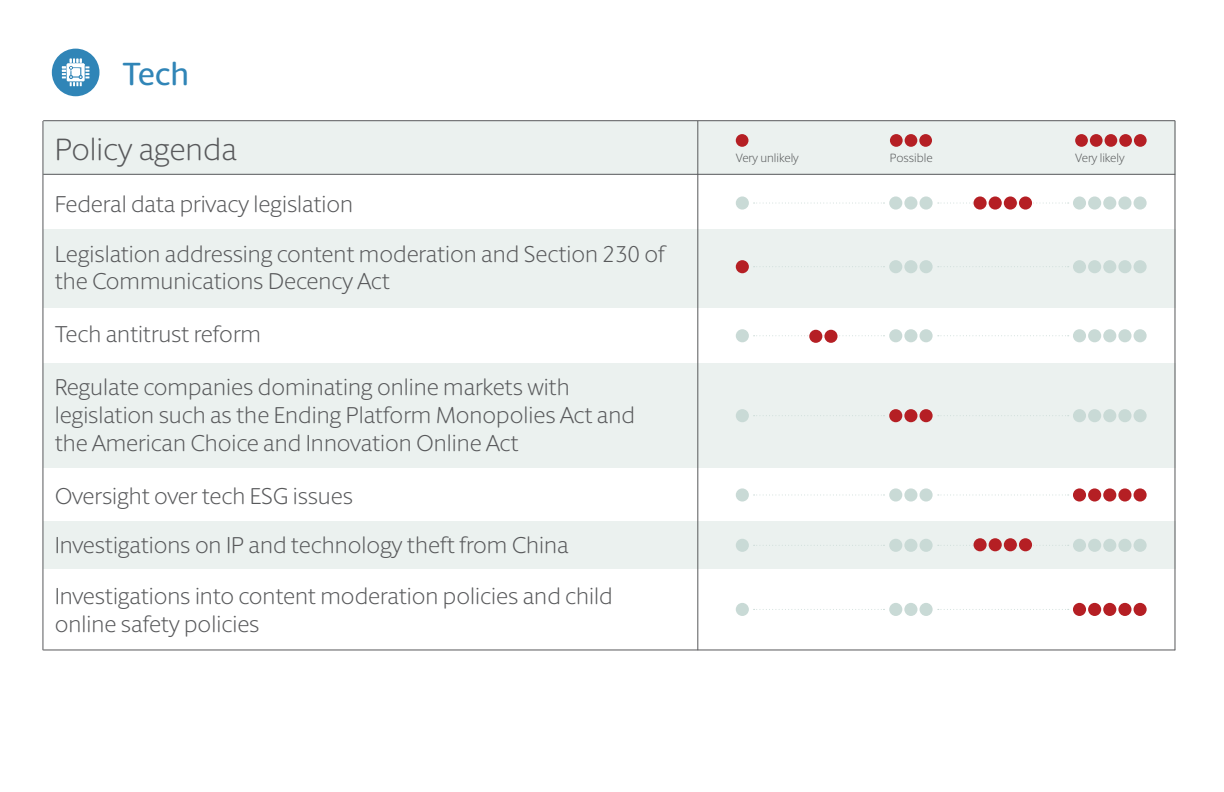
<style>
.page{position:relative;width:1224px;height:792px;background:#fff}
.page>*{position:absolute;margin:0;border:0;box-sizing:border-box;transform-origin:0 0}
.t1{font:500 32.2px "Berlingske Sans Round";color:#3085b7}
.t2{font:300 30.9px "Berlingske Sans Round";color:#58595b}
.t3{font:300 23px/27.6px "Berlingske Sans Round";color:#58595b}
.t4{font:300 12px "Berlingske Sans Round";color:#585a5b}
</style>
<div class="page">
<div style="left:52px;top:49px;width:48px;height:47px;background:#3085b7;border-radius:50%"></div>
<svg style="left:62px;top:59px;width:27px;height:27px"></svg>
<div style="left:43px;top:230px;width:1132px;height:78px;background:#ebf1ef"></div>
<div style="left:43px;top:363px;width:1132px;height:105px;background:#ebf1ef"></div>
<div style="left:43px;top:521px;width:1132px;height:48px;background:#ebf1ef"></div>
<div style="left:43px;top:121px;width:1132px;height:54px;background:#ebf1ef"></div>
<hr style="left:43px;top:174px;width:1132px;height:1px;background:#58595b">
<hr style="left:43px;top:120px;width:1132px;height:1px;background:#58595b">
<hr style="left:43px;top:650px;width:1132px;height:1px;background:#58595b">
<hr style="left:698px;top:121px;width:1px;height:529px;background:#58595b">
<hr style="left:43px;top:121px;width:1px;height:529px;background:#58595b">
<hr style="left:1175px;top:121px;width:1px;height:529px;background:#58595b">
<div style="left:736px;top:196px;width:13px;height:14px;background:#c9dad6;border-radius:50%"></div>
<div style="left:736px;top:260px;width:13px;height:13px;background:#b51f24;border-radius:50%"></div>
<div style="left:736px;top:603px;width:13px;height:13px;background:#c9dad6;border-radius:50%"></div>
<div style="left:736px;top:329px;width:13px;height:13px;background:#c9dad6;border-radius:50%"></div>
<div style="left:736px;top:409px;width:13px;height:13px;background:#c9dad6;border-radius:50%"></div>
<div style="left:736px;top:488px;width:13px;height:14px;background:#c9dad6;border-radius:50%"></div>
<div style="left:736px;top:539px;width:13px;height:13px;background:#c9dad6;border-radius:50%"></div>
<div style="left:1134px;top:196px;width:13px;height:14px;background:#c9dad6;border-radius:50%"></div>
<div style="left:1118px;top:196px;width:13px;height:14px;background:#c9dad6;border-radius:50%"></div>
<div style="left:1103px;top:196px;width:13px;height:14px;background:#c9dad6;border-radius:50%"></div>
<div style="left:1088px;top:196px;width:13px;height:14px;background:#c9dad6;border-radius:50%"></div>
<div style="left:1073px;top:196px;width:13px;height:14px;background:#c9dad6;border-radius:50%"></div>
<div style="left:1134px;top:260px;width:13px;height:13px;background:#c9dad6;border-radius:50%"></div>
<div style="left:1118px;top:260px;width:13px;height:13px;background:#c9dad6;border-radius:50%"></div>
<div style="left:1103px;top:260px;width:13px;height:13px;background:#c9dad6;border-radius:50%"></div>
<div style="left:1088px;top:260px;width:13px;height:13px;background:#c9dad6;border-radius:50%"></div>
<div style="left:1073px;top:260px;width:13px;height:13px;background:#c9dad6;border-radius:50%"></div>
<div style="left:1134px;top:603px;width:13px;height:13px;background:#b51f24;border-radius:50%"></div>
<div style="left:1118px;top:603px;width:13px;height:13px;background:#b51f24;border-radius:50%"></div>
<div style="left:1103px;top:603px;width:13px;height:13px;background:#b51f24;border-radius:50%"></div>
<div style="left:1088px;top:603px;width:13px;height:13px;background:#b51f24;border-radius:50%"></div>
<div style="left:1073px;top:603px;width:13px;height:13px;background:#b51f24;border-radius:50%"></div>
<div style="left:1134px;top:329px;width:13px;height:13px;background:#c9dad6;border-radius:50%"></div>
<div style="left:1118px;top:329px;width:13px;height:13px;background:#c9dad6;border-radius:50%"></div>
<div style="left:1103px;top:329px;width:13px;height:13px;background:#c9dad6;border-radius:50%"></div>
<div style="left:1088px;top:329px;width:13px;height:13px;background:#c9dad6;border-radius:50%"></div>
<div style="left:1073px;top:329px;width:13px;height:13px;background:#c9dad6;border-radius:50%"></div>
<div style="left:1134px;top:409px;width:13px;height:13px;background:#c9dad6;border-radius:50%"></div>
<div style="left:1118px;top:409px;width:13px;height:13px;background:#c9dad6;border-radius:50%"></div>
<div style="left:1103px;top:409px;width:13px;height:13px;background:#c9dad6;border-radius:50%"></div>
<div style="left:1088px;top:409px;width:13px;height:13px;background:#c9dad6;border-radius:50%"></div>
<div style="left:1073px;top:409px;width:13px;height:13px;background:#c9dad6;border-radius:50%"></div>
<div style="left:1134px;top:488px;width:13px;height:14px;background:#b51f24;border-radius:50%"></div>
<div style="left:1118px;top:488px;width:13px;height:14px;background:#b51f24;border-radius:50%"></div>
<div style="left:1103px;top:488px;width:13px;height:14px;background:#b51f24;border-radius:50%"></div>
<div style="left:1088px;top:488px;width:13px;height:14px;background:#b51f24;border-radius:50%"></div>
<div style="left:1073px;top:488px;width:13px;height:14px;background:#b51f24;border-radius:50%"></div>
<div style="left:1134px;top:539px;width:13px;height:13px;background:#c9dad6;border-radius:50%"></div>
<div style="left:1118px;top:539px;width:13px;height:13px;background:#c9dad6;border-radius:50%"></div>
<div style="left:1103px;top:539px;width:13px;height:13px;background:#c9dad6;border-radius:50%"></div>
<div style="left:1088px;top:539px;width:13px;height:13px;background:#c9dad6;border-radius:50%"></div>
<div style="left:1073px;top:539px;width:13px;height:13px;background:#c9dad6;border-radius:50%"></div>
<div style="left:920px;top:196px;width:13px;height:14px;background:#c9dad6;border-radius:50%"></div>
<div style="left:904px;top:196px;width:13px;height:14px;background:#c9dad6;border-radius:50%"></div>
<div style="left:889px;top:196px;width:13px;height:14px;background:#c9dad6;border-radius:50%"></div>
<div style="left:920px;top:260px;width:13px;height:13px;background:#c9dad6;border-radius:50%"></div>
<div style="left:904px;top:260px;width:13px;height:13px;background:#c9dad6;border-radius:50%"></div>
<div style="left:889px;top:260px;width:13px;height:13px;background:#c9dad6;border-radius:50%"></div>
<div style="left:920px;top:603px;width:13px;height:13px;background:#c9dad6;border-radius:50%"></div>
<div style="left:904px;top:603px;width:13px;height:13px;background:#c9dad6;border-radius:50%"></div>
<div style="left:889px;top:603px;width:13px;height:13px;background:#c9dad6;border-radius:50%"></div>
<div style="left:920px;top:329px;width:13px;height:13px;background:#c9dad6;border-radius:50%"></div>
<div style="left:904px;top:329px;width:13px;height:13px;background:#c9dad6;border-radius:50%"></div>
<div style="left:889px;top:329px;width:13px;height:13px;background:#c9dad6;border-radius:50%"></div>
<div style="left:920px;top:409px;width:13px;height:13px;background:#b51f24;border-radius:50%"></div>
<div style="left:904px;top:409px;width:13px;height:13px;background:#b51f24;border-radius:50%"></div>
<div style="left:889px;top:409px;width:13px;height:13px;background:#b51f24;border-radius:50%"></div>
<div style="left:920px;top:488px;width:13px;height:14px;background:#c9dad6;border-radius:50%"></div>
<div style="left:904px;top:488px;width:13px;height:14px;background:#c9dad6;border-radius:50%"></div>
<div style="left:889px;top:488px;width:13px;height:14px;background:#c9dad6;border-radius:50%"></div>
<div style="left:920px;top:539px;width:13px;height:13px;background:#c9dad6;border-radius:50%"></div>
<div style="left:904px;top:539px;width:13px;height:13px;background:#c9dad6;border-radius:50%"></div>
<div style="left:889px;top:539px;width:13px;height:13px;background:#c9dad6;border-radius:50%"></div>
<svg style="left:754px;top:203px;width:131px;height:1px"></svg>
<svg style="left:754px;top:266px;width:131px;height:1px"></svg>
<svg style="left:754px;top:609px;width:131px;height:1px"></svg>
<svg style="left:754px;top:335px;width:131px;height:1px"></svg>
<svg style="left:754px;top:415px;width:131px;height:1px"></svg>
<svg style="left:754px;top:494px;width:131px;height:1px"></svg>
<svg style="left:754px;top:545px;width:131px;height:1px"></svg>
<svg style="left:938px;top:203px;width:131px;height:1px"></svg>
<svg style="left:938px;top:266px;width:131px;height:1px"></svg>
<svg style="left:938px;top:609px;width:131px;height:1px"></svg>
<svg style="left:938px;top:335px;width:131px;height:1px"></svg>
<svg style="left:938px;top:415px;width:131px;height:1px"></svg>
<svg style="left:938px;top:494px;width:131px;height:1px"></svg>
<svg style="left:938px;top:545px;width:131px;height:1px"></svg>
<div style="left:824px;top:330px;width:14px;height:13px;background:#b51f24;border-radius:50%"></div>
<div style="left:809px;top:330px;width:13px;height:13px;background:#b51f24;border-radius:50%"></div>
<div style="left:1019px;top:196px;width:13px;height:14px;background:#b51f24;border-radius:50%"></div>
<div style="left:1004px;top:196px;width:13px;height:14px;background:#b51f24;border-radius:50%"></div>
<div style="left:989px;top:196px;width:13px;height:14px;background:#b51f24;border-radius:50%"></div>
<div style="left:974px;top:196px;width:13px;height:14px;background:#b51f24;border-radius:50%"></div>
<div style="left:1019px;top:538px;width:13px;height:13px;background:#b51f24;border-radius:50%"></div>
<div style="left:1004px;top:538px;width:13px;height:13px;background:#b51f24;border-radius:50%"></div>
<div style="left:989px;top:538px;width:13px;height:13px;background:#b51f24;border-radius:50%"></div>
<div style="left:974px;top:538px;width:13px;height:13px;background:#b51f24;border-radius:50%"></div>
<div style="left:736px;top:134px;width:12px;height:13px;background:#b51f24;border-radius:50%"></div>
<div style="left:919px;top:134px;width:13px;height:13px;background:#b51f24;border-radius:50%"></div>
<div style="left:905px;top:134px;width:12px;height:13px;background:#b51f24;border-radius:50%"></div>
<div style="left:890px;top:134px;width:13px;height:13px;background:#b51f24;border-radius:50%"></div>
<div style="left:1134px;top:134px;width:13px;height:13px;background:#b51f24;border-radius:50%"></div>
<div style="left:1119px;top:134px;width:13px;height:13px;background:#b51f24;border-radius:50%"></div>
<div style="left:1105px;top:134px;width:12px;height:13px;background:#b51f24;border-radius:50%"></div>
<div style="left:1090px;top:134px;width:13px;height:13px;background:#b51f24;border-radius:50%"></div>
<div style="left:1075px;top:134px;width:13px;height:13px;background:#b51f24;border-radius:50%"></div>
<h1 class="t1" style="left:122px;top:51px;width:68px">Tech</h1>
<h2 class="t2" style="left:55px;top:128px;width:184px">Policy agenda</h2>
<p class="t3" style="left:55px;top:178px;width:612px;line-height:49.9px">Federal data privacy legislation<br>Legislation addressing content moderation and Section 230 of</p>
<p class="t3" style="left:55px;top:267px;width:337px">the Communications Decency Act</p>
<p class="t3" style="left:55px;top:320px;width:208px">Tech antitrust reform</p>
<p class="t3" style="left:55px;top:373px;width:582px">Regulate companies dominating online markets with legislation such as the Ending Platform Monopolies Act and the American Choice and Innovation Online Act</p>
<p class="t3" style="left:55px;top:481px;width:300px">Oversight over tech ESG issues</p>
<p class="t3" style="left:55px;top:531px;width:515px">Investigations on IP and technology theft from China</p>
<p class="t3" style="left:55px;top:582px;width:560px">Investigations into content moderation policies and child online safety policies</p>
<p class="t4" style="left:736px;top:150px;width:64px">Very unlikely</p>
<p class="t4" style="left:890px;top:150px;width:44px">Possible</p>
<p class="t4" style="left:1075px;top:150px;width:51px">Very likely</p>
</div>
